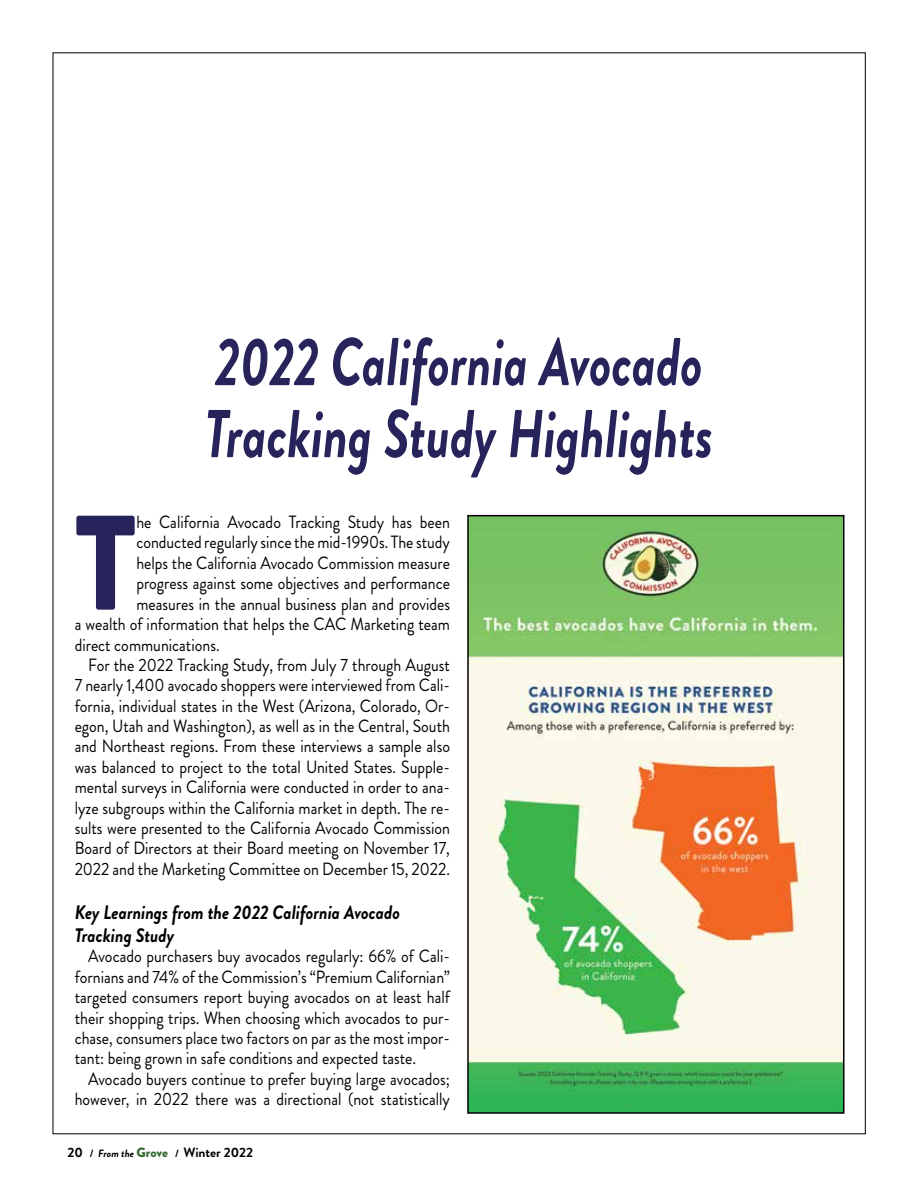
<style>
.page{position:relative;width:918px;height:1188px;background:#fff}
.page>*{position:absolute;margin:0;border:0;box-sizing:border-box;transform-origin:0 0}
.t1{font:900 134.25px "Brandon Grotesque";color:#27235b;scale:.9 1}
.t2{font:italic 700 67.5px/72px "Brandon Grotesque";color:#27235b;scale:.76 1}
.t3{font:italic 700 19.5px/23.4px "Brandon Grotesque";color:#000;scale:.9 1}
.t4{font:17.7px/20.4px "Brandon Grotesque";color:#000;text-align:justify;scale:.9 1}
.t5{font:700 13.5px "Brandon Grotesque";color:#000}
.s1{font-size:10.5px}
.s2{font-style:italic;font-size:10.5px}
.s3{font-weight:900;color:#366b35}
</style>
<div class="page">
<img style="left:470px;top:518px;width:371px;height:593px">
<div style="left:467px;top:515px;width:377px;height:599px;border:2px solid #000"></div>
<h2 class="t2" style="left:205px;top:327px;width:670px">2022 California Avocado<br>Tracking Study Highlights</h2>
<h1 class="t1" style="left:75px;top:468px;width:70px">T</h1>
<p class="t4" style="left:136px;top:512px;width:350px">he California Avocado Tracking Study has been</p>
<p class="t4" style="left:136px;top:532px;width:350px">conducted regularly since the mid-1990s. The study</p>
<p class="t4" style="left:136px;top:553px;width:350px">helps the California Avocado Commission measure</p>
<p class="t4" style="left:136px;top:573px;width:350px">progress against some objectives and performance</p>
<p class="t4" style="left:136px;top:594px;width:350px">measures in the annual business plan and provides</p>
<p class="t4" style="left:75px;top:614px;width:419px">a wealth of information that helps the CAC Marketing team</p>
<p class="t4" style="left:75px;top:634px;width:163px">direct communications.</p>
<p class="t4" style="left:88px;top:655px;width:404px">For the 2022 Tracking Study, from July 7 through August</p>
<p class="t4" style="left:75px;top:675px;width:418px">7 nearly 1,400 avocado shoppers were interviewed from Cali-</p>
<p class="t4" style="left:75px;top:696px;width:418px">fornia, individual states in the West (Arizona, Colorado, Or-</p>
<p class="t4" style="left:75px;top:716px;width:419px">egon, Utah and Washington), as well as in the Central, South</p>
<p class="t4" style="left:75px;top:736px;width:419px">and Northeast regions. From these interviews a sample also</p>
<p class="t4" style="left:75px;top:757px;width:418px">was balanced to project to the total United States. Supple-</p>
<p class="t4" style="left:75px;top:777px;width:418px">mental surveys in California were conducted in order to ana-</p>
<p class="t4" style="left:75px;top:798px;width:418px">lyze subgroups within the California market in depth. The re-</p>
<p class="t4" style="left:75px;top:818px;width:419px">sults were presented to the California Avocado Commission</p>
<p class="t4" style="left:75px;top:838px;width:419px">Board of Directors at their Board meeting on November 17,</p>
<p class="t4" style="left:75px;top:859px;width:418px">2022 and the Marketing Committee on December 15, 2022.</p>
<p class="t3" style="left:75px;top:900px;width:363px">Key Learnings from the 2022 California Avocado<br>Tracking Study</p>
<p class="t4" style="left:75px;top:946px;width:418px;text-indent:14px">Avocado purchasers buy avocados regularly: 66% of Cali&shy;fornians and 74% of the Commission’s “Premium Californian” targeted consumers report buying avocados on at least half their shopping trips. When choosing which avocados to pur&shy;chase, consumers place two factors on par as the most impor&shy;tant: being grown in safe conditions and expected taste.</p>
<p class="t4" style="left:75px;top:1069px;width:419px;text-align:right">Avocado buyers continue to prefer buying large avocados; however, in 2022 there was a directional (not statistically</p>
<p class="t5" style="left:68px;top:1143px;width:187px">20 <span class="s1">/</span> <span class="s2">From the</span> <span class="s3">Grove</span> <span class="s1">/</span> Winter 2022</p>
</div>
